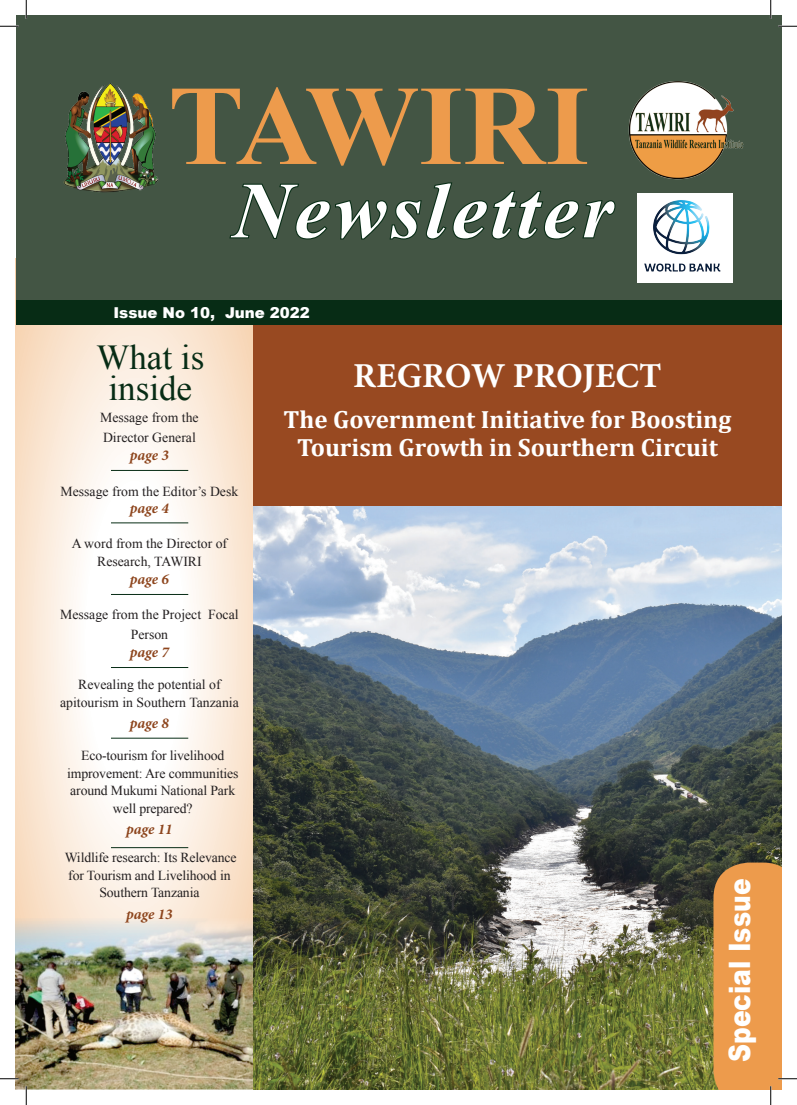
<style>
.page{position:relative;width:797px;height:1105px;background:#fff}
.page>*{position:absolute;margin:0;border:0;box-sizing:border-box;transform-origin:0 0}
.t1{font:700 113.75px "Times New Roman";color:#ed9b4c}
.t2{font:italic 700 79.38px "Times New Roman";letter-spacing:.05em;color:#fff}
.t3{font:700 35px "Minion Pro";color:#fff}
.t4{font:35px/31.2px "Times New Roman";color:#072c15;text-align:center}
.t5{font:900 29.5px "Arial";color:#fff;scale:.85 1}
.t6{font:700 25px/27.5px "Cambria";color:#fff;text-align:center}
.t7{font:italic 700 15px "Minion Pro";color:#8d451d}
.t8{font:900 15px "Arial";color:#fff}
.t9{font:13.75px/17.5px "Times New Roman";color:#231f20;text-align:center}
</style>
<div class="page">
<div style="left:253px;top:294px;width:528px;height:795px;background:#984921"></div>
<svg style="left:16px;top:325px;width:237px;height:593px"></svg>
<div style="left:16px;top:16px;width:765px;height:309px;background:#435544"></div>
<img style="left:64px;top:83px;width:94px;height:110px">
<img style="left:628px;top:81px;width:116px;height:99px">
<div style="left:16px;top:301px;width:765px;height:24px;background:#072c15"></div>
<svg style="left:229px;top:182px;width:387px;height:58px"></svg>
<img style="left:16px;top:918px;width:237px;height:171px">
<img style="left:253px;top:506px;width:528px;height:583px">
<div style="left:637px;top:193px;width:96px;height:90px;background:#fff"></div>
<img style="left:644px;top:200px;width:77px;height:72px">
<hr style="left:111px;top:470px;width:77px;height:1px;background:#072c15">
<hr style="left:111px;top:523px;width:77px;height:1px;background:#072c15">
<hr style="left:111px;top:847px;width:77px;height:1px;background:#072c15">
<hr style="left:111px;top:738px;width:77px;height:1px;background:#072c15">
<hr style="left:111px;top:594px;width:77px;height:1px;background:#072c15">
<hr style="left:111px;top:667px;width:77px;height:1px;background:#072c15">
<svg style="left:0;top:25px;width:19px;height:2px"></svg>
<svg style="left:778px;top:25px;width:19px;height:2px"></svg>
<svg style="left:0;top:1078px;width:19px;height:1px"></svg>
<svg style="left:25px;top:0;width:2px;height:19px"></svg>
<svg style="left:25px;top:1086px;width:2px;height:19px"></svg>
<svg style="left:770px;top:0;width:1px;height:19px"></svg>
<svg style="left:713px;top:862px;width:84px;height:243px"></svg>
<h1 class="t1" style="left:168px;top:47px;width:423px">TAWIRI</h1>
<h2 class="t2" style="left:233px;top:155px;width:381px">Newsletter</h2>
<p class="t8" style="left:113px;top:301px;width:198px">Issue No 10, June 2022</p>
<h3 class="t4" style="left:96px;top:341px;width:109px">What is inside</h3>
<p class="t9" style="left:100px;top:408px;width:100px;line-height:20px;text-align:left">Message from the<br>Director General</p>
<p class="t7" style="left:130px;top:445px;width:40px">page 3</p>
<p class="t9" style="left:61px;top:482px;width:179px">Message from the Editor’s Desk</p>
<p class="t7" style="left:130px;top:498px;width:40px">page 4</p>
<p class="t9" style="left:72px;top:535px;width:157px">A word from the Director of<br>Research, TAWIRI</p>
<p class="t7" style="left:130px;top:568px;width:40px">page 6</p>
<p class="t9" style="left:60px;top:604px;width:180px;line-height:20px">Message from the Project Focal<br>Person</p>
<p class="t7" style="left:130px;top:641px;width:40px">page 7</p>
<p class="t9" style="left:60px;top:676px;width:180px">Revealing the potential of apitourism in Southern Tanzania</p>
<p class="t7" style="left:130px;top:713px;width:40px">page 8</p>
<p class="t9" style="left:67px;top:747px;width:173px">Eco-tourism for livelihood improvement: Are communities around Mukumi National Park well prepared?</p>
<p class="t7" style="left:126px;top:819px;width:48px">page 11</p>
<p class="t9" style="left:65px;top:849px;width:173px">Wildlife research: Its Relevance for Tourism and Livelihood in<br>Southern Tanzania</p>
<p class="t7" style="left:126px;top:904px;width:48px">page 13</p>
<h3 class="t3" style="left:353px;top:351px;width:310px">REGROW PROJECT</h3>
<h3 class="t6" style="left:283px;top:405px;width:449px">The Government Initiative for Boosting<br>Tourism Growth in Sourthern Circuit</h3>
<h3 class="t5" style="left:718px;top:1062px;width:217px;rotate:-90deg">Special Issue</h3>
</div>
